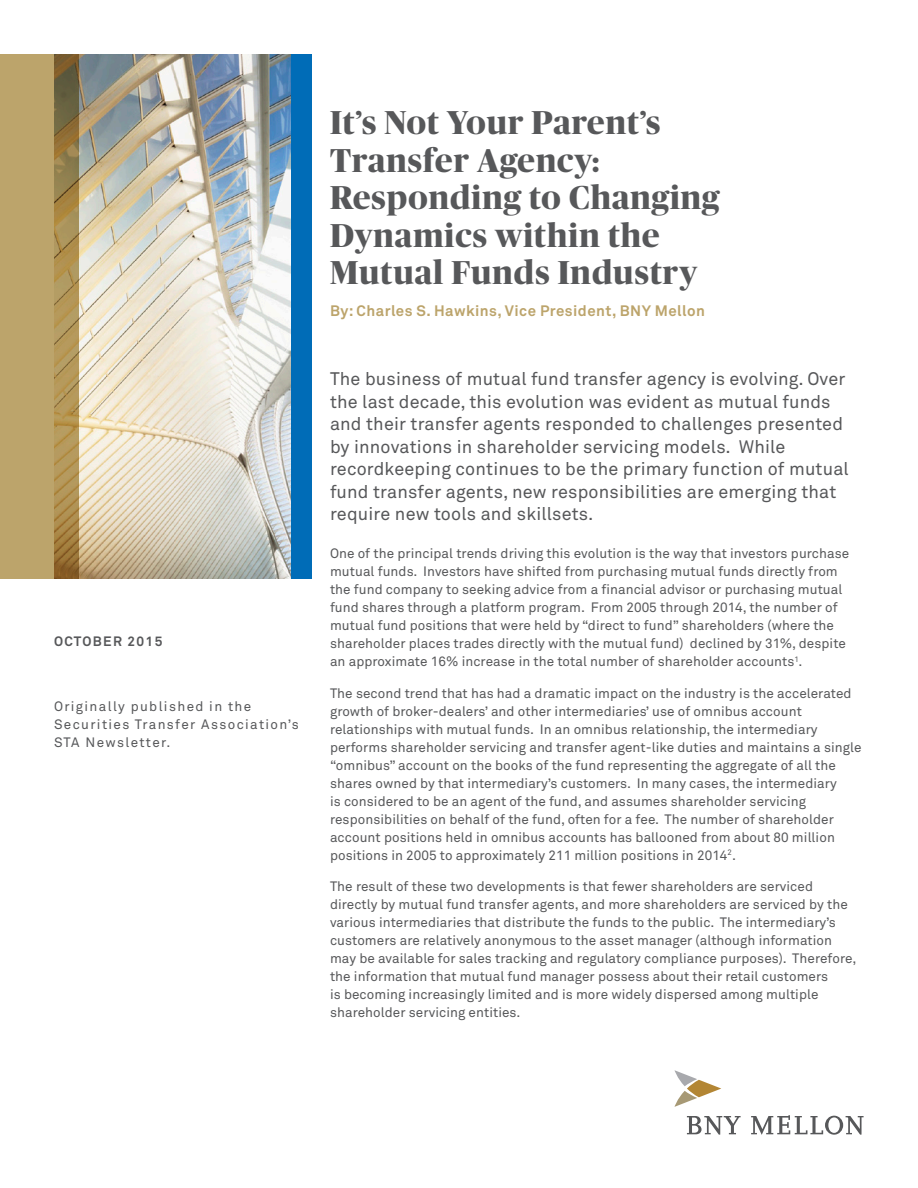
<style>
.page{position:relative;width:918px;height:1188px;background:#fff}
.page>*{position:absolute;margin:0;border:0;box-sizing:border-box;transform-origin:0 0}
.Title_30_34__30{font:700 33px/37.5px "Publico Banner";letter-spacing:.03em;color:#57585a}
.Introduction_Copy_12{font:18px/22.5px "Akkurat Pro";letter-spacing:.01em;color:#57585a}
.Title_30_34__30-2{font:700 15px "Akkurat Pro";letter-spacing:.03em;color:#bca46b}
.Body_Copy_9_12__5{font:13.5px/18px "Akkurat Pro";letter-spacing:.005em;color:#57585a}
.Business_Line_9_12{font:13.5px/18px "Akkurat Pro";letter-spacing:.1em;color:#57585a}
.Business_Line_9_12-2{font:700 13.5px "Akkurat Pro";letter-spacing:.1em;color:#57585a}
</style>
<div class="page">
<svg style="left:687px;top:1115px;width:177px;height:20px"></svg>
<svg style="left:675px;top:1070px;width:46px;height:37px"></svg>
<img style="left:80px;top:54px;width:212px;height:525px">
<svg style="left:0;top:54px;width:80px;height:525px;fill:#bca46b"></svg>
<div style="left:292px;top:54px;width:20px;height:525px;background:#006cb7"></div>
<p class="Business_Line_9_12-2" style="left:54px;top:633px;width:110px">OCTOBER 2015</p>
<p class="Business_Line_9_12" style="left:54px;top:698px;width:246px">Originally published in the<br>Securities Transfer Association’s<br>STA Newsletter.</p>
<p class="Title_30_34__30" style="left:330px;top:102px;width:391px">It’s Not Your Parent’s<br>Transfer Agency:<br>Responding to Changing<br>Dynamics within the<br>Mutual Funds Industry</p>
<p class="Title_30_34__30-2" style="left:330px;top:301px;width:376px">By: Charles S. Hawkins, Vice President, BNY Mellon</p>
<p class="Introduction_Copy_12" style="left:330px;top:368px;width:520px">The business of mutual fund transfer agency is evolving. Over the last decade, this evolution was evident as mutual funds and their transfer agents responded to challenges presented by innovations in shareholder servicing models. While recordkeeping continues to be the primary function of mutual fund transfer agents, new responsibilities are emerging that require new tools and skillsets.</p>
<p class="Body_Copy_9_12__5" style="left:330px;top:545px;width:521px">One of the principal trends driving this evolution is the way that investors purchase mutual funds. Investors have shifted from purchasing mutual funds directly from the fund company to seeking advice from a financial advisor or purchasing mutual fund shares through a platform program. From 2005 through 2014, the number of mutual fund positions that were held by “direct to fund” shareholders (where the shareholder places trades directly with the mutual fund) declined by 31%, despite an approximate 16% increase in the total number of shareholder accounts<sup>1</sup>.</p>
<p class="Body_Copy_9_12__5" style="left:330px;top:684px;width:533px">The second trend that has had a dramatic impact on the industry is the accelerated growth of broker-dealers’ and other intermediaries’ use of omnibus account relationships with mutual funds. In an omnibus relationship, the intermediary performs shareholder servicing and transfer agent-like duties and maintains a single “omnibus” account on the books of the fund representing the aggregate of all the shares owned by that intermediary’s customers. In many cases, the intermediary<br>is considered to be an agent of the fund, and assumes shareholder servicing responsibilities on behalf of the fund, often for a fee. The number of shareholder account positions held in omnibus accounts has ballooned from about 80 million positions in 2005 to approximately 211 million positions in 2014<sup>2</sup>.</p>
<p class="Body_Copy_9_12__5" style="left:330px;top:878px;width:528px">The result of these two developments is that fewer shareholders are serviced directly by mutual fund transfer agents, and more shareholders are serviced by the various intermediaries that distribute the funds to the public. The intermediary’s customers are relatively anonymous to the asset manager (although information may be available for sales tracking and regulatory compliance purposes). Therefore, the information that mutual fund manager possess about their retail customers<br>is becoming increasingly limited and is more widely dispersed among multiple shareholder servicing entities.</p>
</div>
